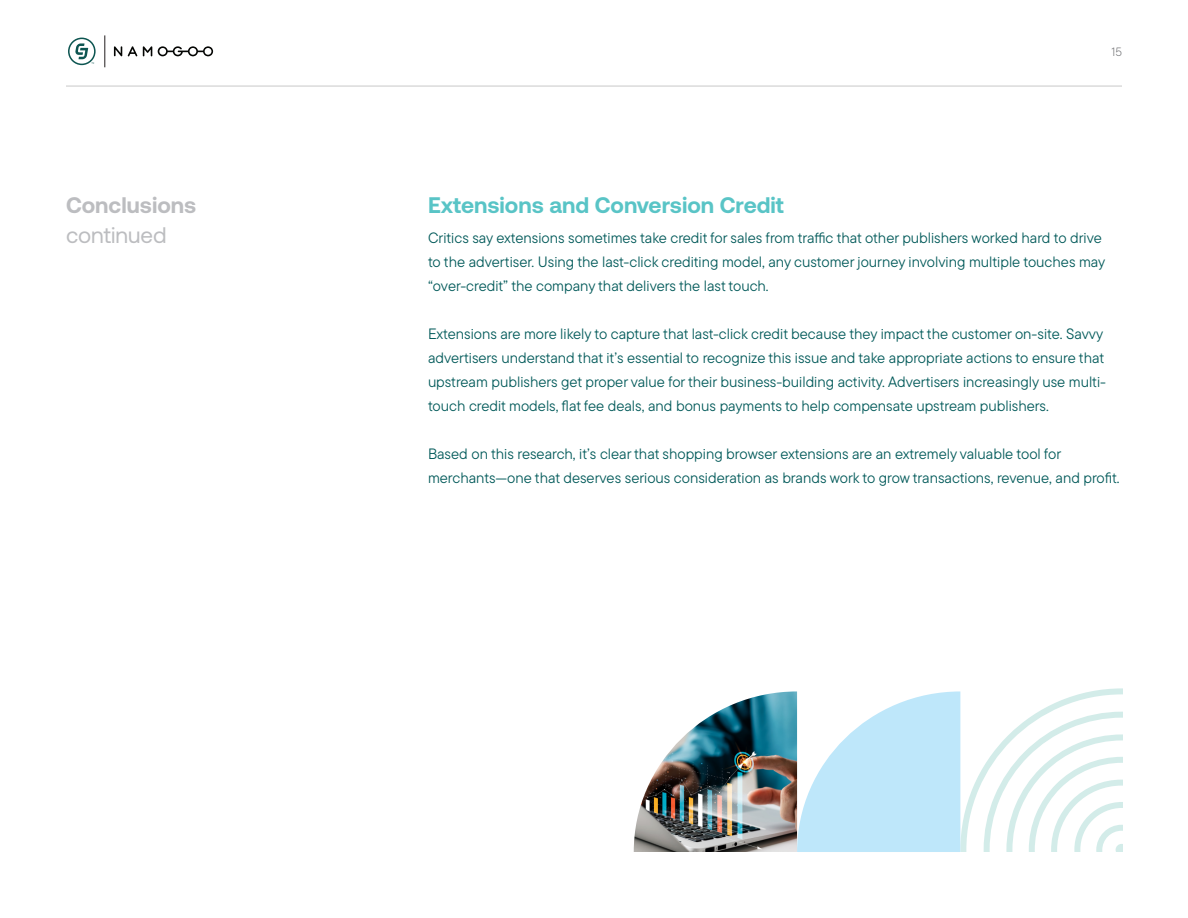
<style>
.page{position:relative;width:1188px;height:918px;background:#fff}
.page>*{position:absolute;margin:0;border:0;box-sizing:border-box;transform-origin:0 0}
.t1{font:700 22.5px "Aeonik";color:#59c4c6}
.t2{font:700 22.5px "Aeonik";color:#bcbdc0}
.t3{font:22.5px "Aeonik";color:#bcbdc0}
.t4{font:15px/24px "TT Commons Pro";color:#005959}
.t5{font:300 12px "TT Commons Pro";color:#6c6d70}
</style>
<div class="page">
<svg style="left:68px;top:38px;width:28px;height:27px"></svg>
<hr style="left:104px;top:35px;width:1px;height:32px;background:#211d1e">
<svg style="left:158px;top:46px;width:55px;height:10px"></svg>
<svg style="left:128px;top:46px;width:9px;height:10px"></svg>
<svg style="left:143px;top:46px;width:9px;height:10px"></svg>
<svg style="left:114px;top:46px;width:8px;height:10px"></svg>
<hr style="left:66px;top:86px;width:1056px;height:1px;background:#231f20">
<svg style="left:797px;top:688px;width:325px;height:164px"></svg>
<img style="left:634px;top:691px;width:163px;height:161px">
<p class="t2" style="left:66px;top:193px;width:132px">Conclusions</p>
<p class="t3" style="left:66px;top:223px;width:102px">continued</p>
<p class="t5" style="left:1112px;top:43px;width:12px">15</p>
<p class="t1" style="left:428px;top:193px;width:357px">Extensions and Conversion Credit</p>
<p class="t4" style="left:428px;top:226px;width:679px">Critics say extensions sometimes take credit for sales from traffic that other publishers worked hard to drive to the advertiser. Using the last-click crediting model, any customer journey involving multiple touches may “over-credit” the company that delivers the last touch.</p>
<p class="t4" style="left:428px;top:322px;width:680px">Extensions are more likely to capture that last-click credit because they impact the customer on-site. Savvy advertisers understand that it’s essential to recognize this issue and take appropriate actions to ensure that upstream publishers get proper value for their business-building activity. Advertisers increasingly use multi&shy;touch credit models, flat fee deals, and bonus payments to help compensate upstream publishers.</p>
<p class="t4" style="left:428px;top:442px;width:693px">Based on this research, it’s clear that shopping browser extensions are an extremely valuable tool for merchants—one that deserves serious consideration as brands work to grow transactions, revenue, and profit.</p>
</div>
